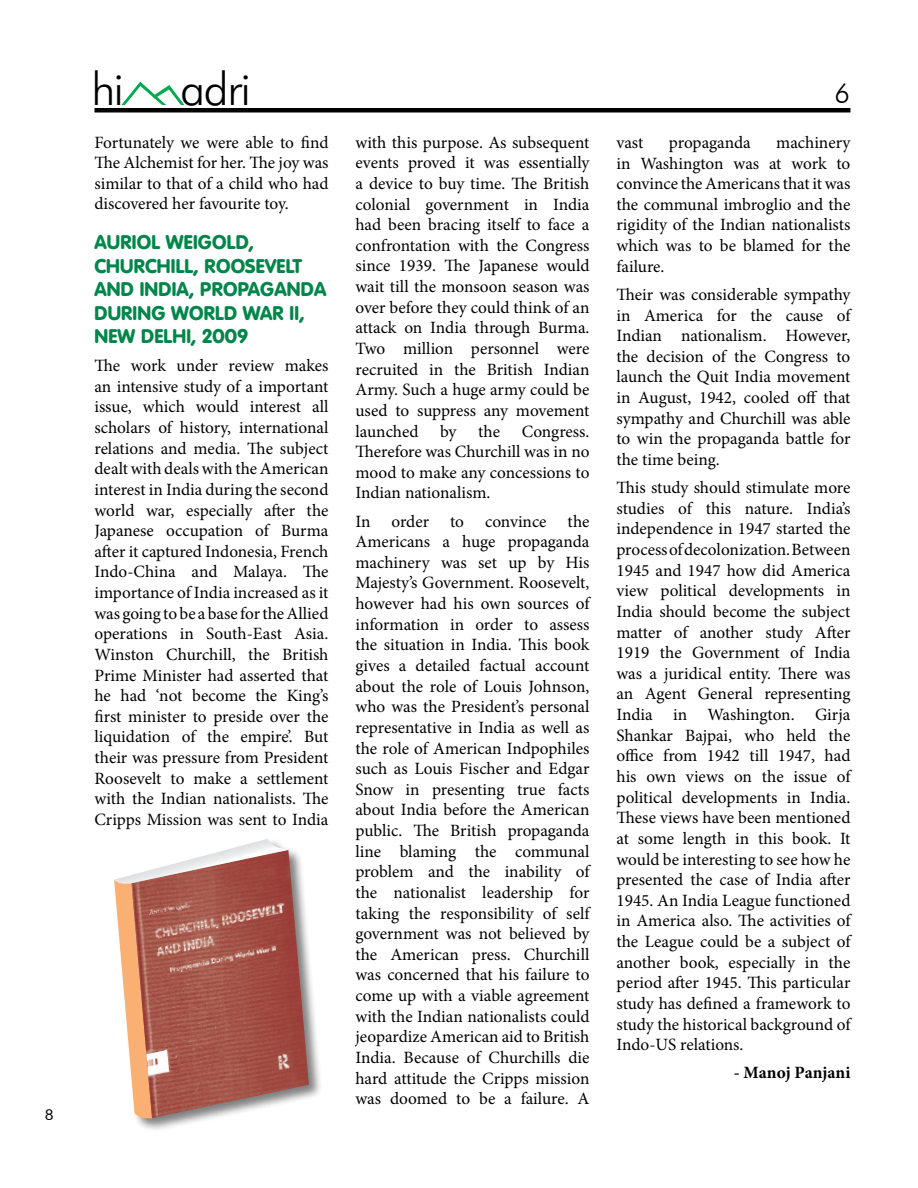
<style>
.page{position:relative;width:918px;height:1188px;background:#fff}
.page>*{position:absolute;margin:0;border:0;box-sizing:border-box;transform-origin:0 0}
.t1{font:300 45.9px "Futura BT";letter-spacing:-.03em;color:#000}
.t2{font:300 27px "Futura BT";color:#000}
.t3{font:900 19.5px/23.4px "VAG Rounded";letter-spacing:.01em;color:#00854a}
.t4{font:17.25px/20.7px "Minion Pro";letter-spacing:-.005em;color:#000;text-align:justify}
.t5{font:700 17.25px "Minion Pro";color:#000}
.t6{font:15px "Futura BT";color:#000}
</style>
<div class="page">
<svg style="left:121px;top:82px;width:64px;height:23px"></svg>
<hr style="left:94px;top:108px;width:756px;height:4px;background:#000">
<div style="left:112px;top:837px;width:210px;height:295px;background:#000;opacity:.5"></div>
<img style="left:288px;top:850px;width:21px;height:268px">
<svg style="left:114px;top:839px;width:174px;height:281px"></svg>
<p class="t6" style="left:45px;top:1105px;width:10px">8</p>
<h1 class="t1" style="left:92px;top:61px;width:161px">hi adri</h1>
<p class="t4" style="left:94px;top:132px;width:236px">Fortunately we were able to find The Alchemist for her. The joy was similar to that of a child who had discovered her favourite toy.</p>
<p class="t3" style="left:94px;top:230px;width:233px">AURIOL WEIGOLD,<br>CHURCHILL, ROOSEVELT<br>AND INDIA, PROPAGANDA<br>DURING WORLD WAR II,<br>NEW DELHI, 2009</p>
<p class="t4" style="left:94px;top:355px;width:236px">The work under review makes an intensive study of a important issue, which would interest all scholars of history, international relations and media. The subject dealt with deals with the American interest in India during the second world war, especially after the Japanese occupation of Burma after it captured Indonesia, French Indo-China and Malaya. The importance of India increased as it was going to be a base for the Allied operations in South-East Asia.<br>Winston Churchill, the British Prime Minister had asserted that he had ‘not become the King’s first minister to preside over the liquidation of the empire’. But their was pressure from President Roosevelt to make a settlement with the Indian nationalists. The Cripps Mission was sent to India</p>
<p class="t4" style="left:355px;top:132px;width:236px">with this purpose. As subsequent events proved it was essentially a device to buy time. The British colonial government in India had been bracing itself to face a confrontation with the Congress since 1939. The Japanese would wait till the monsoon season was over before they could think of an attack on India through Burma.<br>Two million personnel were recruited in the British Indian Army. Such a huge army could be used to suppress any movement launched</p>
<p class="t4" style="left:440px;top:421px;width:18px">by</p>
<p class="t4" style="left:478px;top:421px;width:23px">the</p>
<p class="t4" style="left:355px;top:421px;width:236px;text-indent:166px">Congress.<br>Therefore was Churchill was in no mood to make any concessions to Indian nationalism.</p>
<p class="t4" style="left:355px;top:511px;width:236px">In order to convince the Americans a huge propaganda machinery was set up by His Majesty’s Government. Roosevelt, however had his own sources of information in order to assess the situation in India. This book gives a detailed factual account about the role of Louis Johnson, who was the President’s personal representative in India as well as the role of American Indpophiles such as Louis Fischer and Edgar Snow in presenting true facts about India before the American public. The British propaganda line blaming the communal problem and the inability of the nationalist leadership for taking the responsibility of self government was not believed by the American press. Churchill was concerned that his failure to come up with a viable agreement with the Indian nationalists could jeopardize American aid to British India. Because of Churchills die hard attitude the Cripps mission was doomed to be a failure. A</p>
<h2 class="t2" style="left:835px;top:77px;width:17px">6</h2>
<p class="t4" style="left:616px;top:132px;width:29px">vast</p>
<p class="t4" style="left:669px;top:132px;width:83px">propaganda</p>
<p class="t4" style="left:616px;top:132px;width:236px;text-indent:160px">machinery in Washington was at work to convince the Americans that it was the communal imbroglio and the rigidity of the Indian nationalists which was to be blamed for the failure.</p>
<p class="t4" style="left:616px;top:284px;width:236px">Their was considerable sympathy in America for the cause of Indian nationalism. However, the decision of the Congress to launch the Quit India movement in August, 1942, cooled off that sympathy and Churchill was able to win the propaganda battle for the time being.</p>
<p class="t4" style="left:616px;top:477px;width:236px">This study should stimulate more studies of this nature. India’s independence in 1947 started the process of decolonization. Between 1945 and 1947 how did America view political developments in India should become the subject matter of another study After 1919 the Government of India was a juridical entity. There was an Agent General representing India in Washington. Girja Shankar Bajpai, who held the office from 1942 till 1947, had his own views on the issue of political developments in India.<br>These views have been mentioned at some length in this book. It would be interesting to see how he presented the case of India after 1945. An India League functioned in America also. The activities of the League could be a subject of another book, especially in the period after 1945. This particular study has defined a framework to study the historical background of Indo-US relations.</p>
<p class="t5" style="left:734px;top:1061px;width:118px">- Manoj Panjani</p>
</div>
